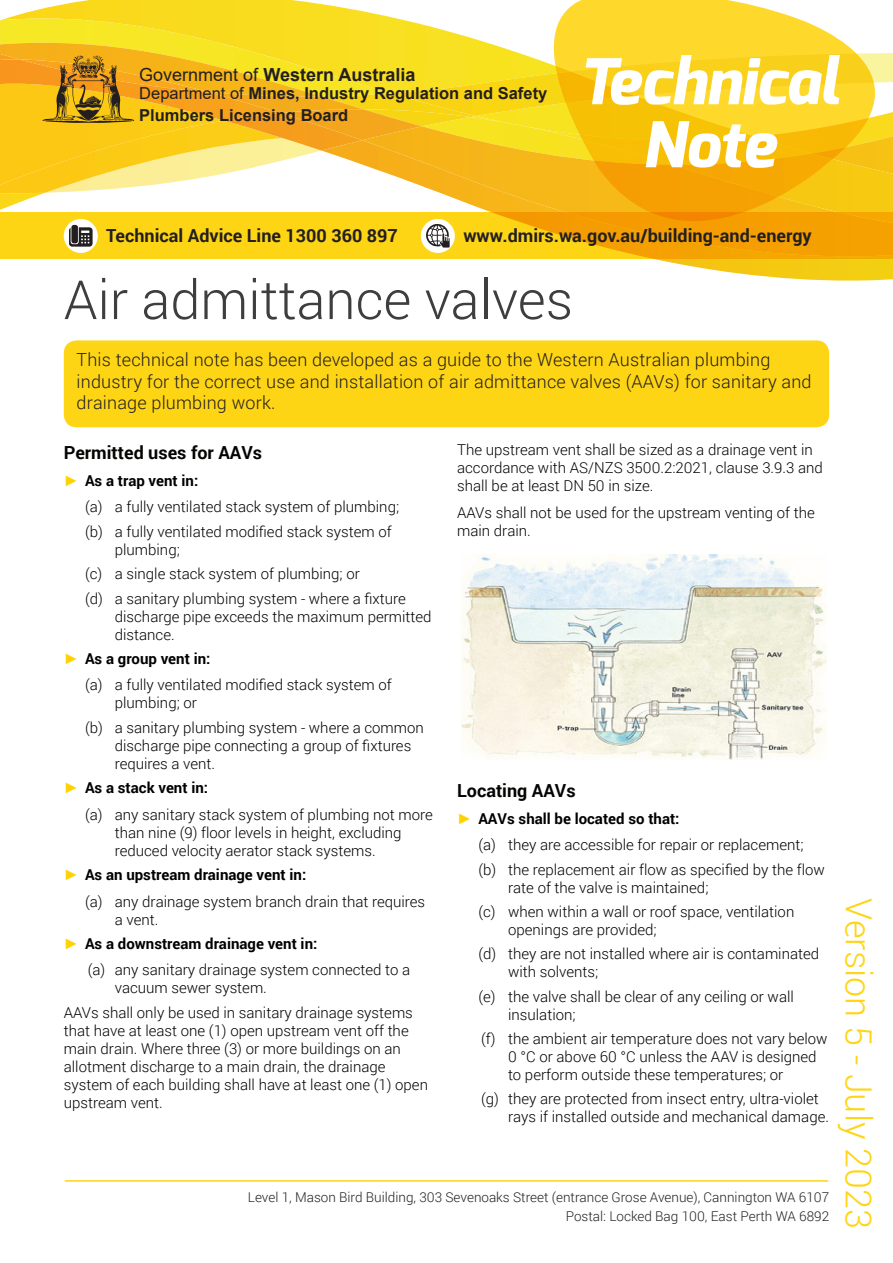
<style>
.page{position:relative;width:893px;height:1263px;background:#fff}
.page>*{position:absolute;margin:0;border:0;box-sizing:border-box;transform-origin:0 0}
.Body_Text_10pt{font:italic 800 63px/63px "Exo";color:#fff;text-align:center}
.H1_-_Main_Heading{font:300 54px "Roboto";color:#3e3e3f}
.t1{font:300 36px "Roboto";color:#fed514}
.Inro_paragraph_12_14{font:300 18px/21.6px "Roboto";letter-spacing:.01em;color:#231f20}
.Body_Text_10pt-2{font:700 18px "Roboto";color:#231f20}
.H2_-_Sub_Heading_14{font:700 18px "Roboto";color:#040503}
.t2{font:700 18px "Arial";color:#231f20}
.t3{font:700 16.5px "Arial";color:#231f20}
.TN_i_ii_iii{font:300 15px/18px "Roboto";color:#000}
.t4{font:700 15px "Roboto";color:#000}
.Body_Text_10pt-3{font:300 13.5px "Roboto";color:#231f20}
.s1{font-weight:400}
.s2{font-family:"Impact";font-weight:400;color:#ffd201}
</style>
<div class="page">
<hr style="left:65px;top:1180px;width:763px;height:2px;background:#fed514">
<img style="left:323px;top:151px;width:118px;height:36px">
<img style="left:424px;top:187px;width:17px;height:26px">
<img style="left:654px;top:259px;width:239px;height:22px">
<img style="left:362px;top:126px;width:190px;height:44px">
<img style="left:441px;top:169px;width:111px;height:44px">
<img style="left:876px;top:131px;width:17px;height:22px">
<img style="left:470px;top:123px;width:82px;height:42px">
<img style="left:876px;top:153px;width:17px;height:60px">
<img style="left:224px;top:151px;width:95px;height:23px">
<img style="left:422px;top:123px;width:48px;height:3px">
<img style="left:224px;top:123px;width:138px;height:28px">
<img style="left:280px;top:123px;width:142px;height:17px">
<img style="left:0;top:121px;width:224px;height:73px">
<svg style="left:0;top:213px;width:893px;height:46px;fill:#fed514"></svg>
<div style="left:64px;top:219px;width:34px;height:34px;background:#fff;border-radius:50%"></div>
<svg style="left:69px;top:225px;width:24px;height:22px"></svg>
<div style="left:421px;top:219px;width:34px;height:34px;background:#fff;border-radius:50%"></div>
<svg style="left:425px;top:223px;width:25px;height:25px"></svg>
<svg style="left:552px;top:123px;width:324px;height:100px"></svg>
<div style="left:64px;top:340px;width:765px;height:87px;background:#fed514;border-radius:13px"></div>
<svg style="left:1px;top:0;width:892px;height:123px"></svg>
<img style="left:462px;top:554px;width:364px;height:206px">
<p class="t2" style="left:139px;top:62px;width:278px"><span class="s1">Government of</span> Western Australia</p>
<p class="t3" style="left:139px;top:82px;width:410px"><span class="s1">Department of</span> Mines, Industry Regulation and Safety</p>
<p class="t3" style="left:139px;top:104px;width:211px">Plumbers Licensing Board</p>
<p class="Body_Text_10pt" style="left:578px;top:51px;width:262px">Technical<br>Note</p>
<p class="Body_Text_10pt-2" style="left:106px;top:223px;width:293px">Technical Advice Line 1300 360 897</p>
<p class="Body_Text_10pt-2" style="left:463px;top:223px;width:350px">www.dmirs.wa.gov.au/building-and-energy</p>
<h1 class="H1_-_Main_Heading" style="left:64px;top:262px;width:511px">Air admittance valves</h1>
<p class="Inro_paragraph_12_14" style="left:77px;top:348px;width:737px">This technical note has been developed as a guide to the Western Australian plumbing industry for the correct use and installation of air admittance valves (AAVs) for sanitary and drainage plumbing work.</p>
<h2 class="H2_-_Sub_Heading_14" style="left:64px;top:440px;width:200px">Permitted uses for AAVs</h2>
<p class="t4" style="left:64px;top:470px;width:136px"><span class="s2">►</span> As a trap vent in:</p>
<p class="TN_i_ii_iii" style="left:85px;top:497px;width:316px">(a) a fully ventilated stack system of plumbing;</p>
<p class="TN_i_ii_iii" style="left:115px;top:522px;width:278px;text-indent:-30px">(b) a fully ventilated modified stack system of plumbing;</p>
<p class="TN_i_ii_iii" style="left:85px;top:564px;width:276px">(c) a single stack system of plumbing; or</p>
<p class="TN_i_ii_iii" style="left:115px;top:589px;width:318px;text-indent:-30px">(d) a sanitary plumbing system - where a fixture discharge pipe exceeds the maximum permitted distance.</p>
<p class="t4" style="left:64px;top:648px;width:148px"><span class="s2">►</span> As a group vent in:</p>
<p class="TN_i_ii_iii" style="left:115px;top:676px;width:278px;text-indent:-30px">(a) a fully ventilated modified stack system of plumbing; or</p>
<p class="TN_i_ii_iii" style="left:115px;top:718px;width:311px;text-indent:-30px">(b) a sanitary plumbing system - where a common discharge pipe connecting a group of fixtures requires a vent.</p>
<p class="t4" style="left:64px;top:777px;width:146px"><span class="s2">►</span> As a stack vent in:</p>
<p class="TN_i_ii_iii" style="left:115px;top:805px;width:319px;text-indent:-30px">(a) any sanitary stack system of plumbing not more than nine (9) floor levels in height, excluding reduced velocity aerator stack systems.</p>
<p class="t4" style="left:64px;top:864px;width:244px"><span class="s2">►</span> As an upstream drainage vent in:</p>
<p class="TN_i_ii_iii" style="left:115px;top:892px;width:312px;text-indent:-30px">(a) any drainage system branch drain that requires a vent.</p>
<p class="t4" style="left:64px;top:933px;width:255px"><span class="s2">►</span> As a downstream drainage vent in:</p>
<p class="TN_i_ii_iii" style="left:115px;top:961px;width:297px;text-indent:-27px">(a) any sanitary drainage system connected to a vacuum sewer system.</p>
<p class="TN_i_ii_iii" style="left:64px;top:1003px;width:366px">AAVs shall only be used in sanitary drainage systems that have at least one (1) open upstream vent off the main drain. Where three (3) or more buildings on an allotment discharge to a main drain, the drainage system of each building shall have at least one (1) open upstream vent.</p>
<p class="TN_i_ii_iii" style="left:457px;top:440px;width:367px">The upstream vent shall be sized as a drainage vent in accordance with AS/NZS 3500.2:2021, clause 3.9.3 and shall be at least DN 50 in size.</p>
<p class="TN_i_ii_iii" style="left:457px;top:503px;width:359px">AAVs shall not be used for the upstream venting of the main drain.</p>
<h2 class="H2_-_Sub_Heading_14" style="left:457px;top:778px;width:120px">Locating AAVs</h2>
<p class="t4" style="left:457px;top:808px;width:224px"><span class="s2">►</span> AAVs shall be located so that:</p>
<p class="TN_i_ii_iii" style="left:478px;top:835px;width:327px">(a) they are accessible for repair or replacement;</p>
<p class="TN_i_ii_iii" style="left:508px;top:860px;width:318px;text-indent:-30px">(b) the replacement air flow as specified by the flow rate of the valve is maintained;</p>
<p class="TN_i_ii_iii" style="left:508px;top:902px;width:288px;text-indent:-30px">(c) when within a wall or roof space, ventilation openings are provided;</p>
<p class="TN_i_ii_iii" style="left:508px;top:944px;width:313px;text-indent:-30px">(d) they are not installed where air is contaminated with solvents;</p>
<p class="TN_i_ii_iii" style="left:508px;top:987px;width:287px;text-indent:-30px">(e) the valve shall be clear of any ceiling or wall insulation;</p>
<p class="TN_i_ii_iii" style="left:508px;top:1029px;width:321px;text-indent:-27px">(f) the ambient air temperature does not vary below<br>0 °C or above 60 °C unless the AAV is designed to perform outside these temperatures; or</p>
<p class="TN_i_ii_iii" style="left:508px;top:1090px;width:322px;text-indent:-27px">(g) they are protected from insect entry, ultra-violet rays if installed outside and mechanical damage.</p>
<p class="Body_Text_10pt-3" style="left:248px;top:1187px;width:583px">Level 1, Mason Bird Building, 303 Sevenoaks Street (entrance Grose Avenue), Cannington WA 6107</p>
<p class="Body_Text_10pt-3" style="left:566px;top:1206px;width:265px">Postal: Locked Bag 100, East Perth WA 6892</p>
<p class="t1" style="left:884px;top:898px;width:332px;rotate:90deg">Version 5 - July 2023</p>
</div>
